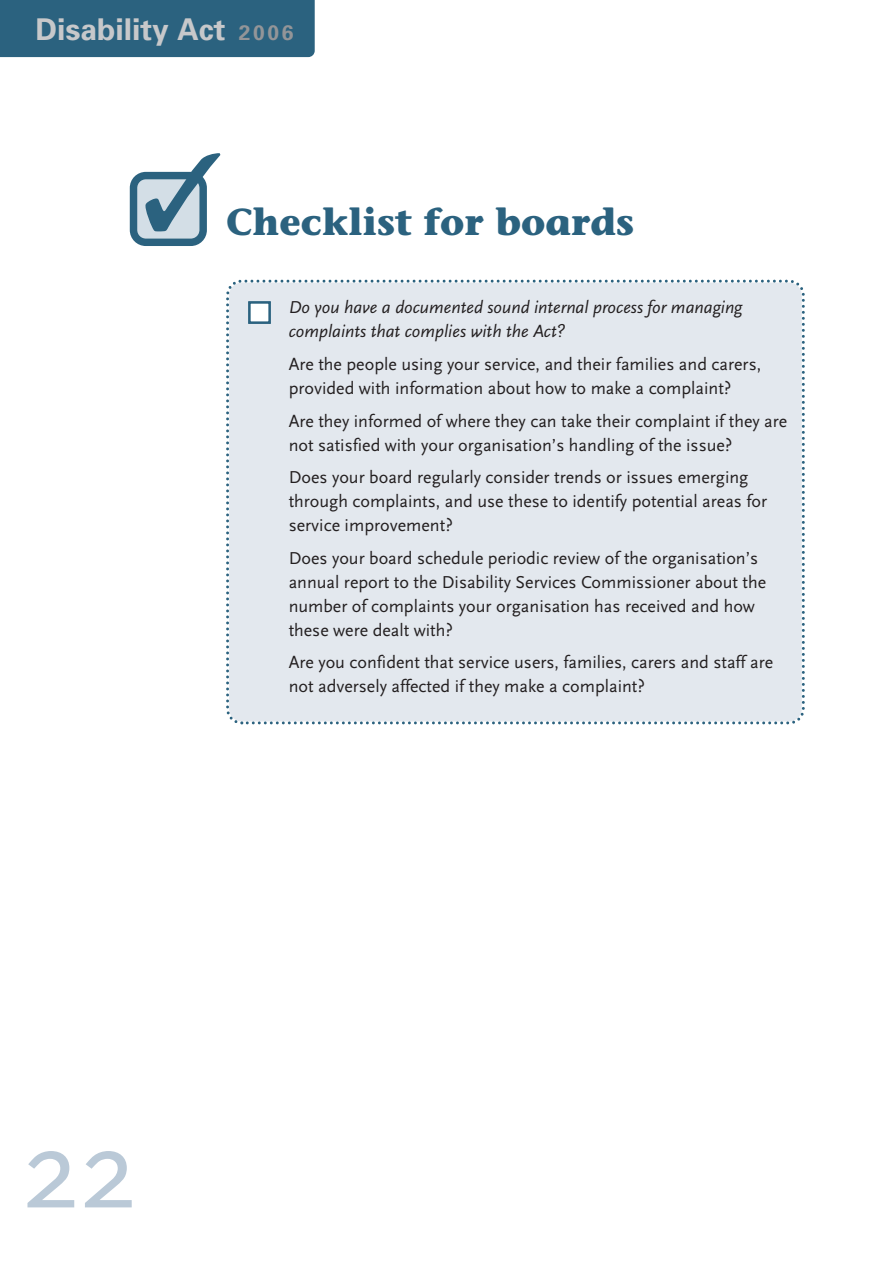
<style>
.page{position:relative;width:894px;height:1266px;background:#fff}
.page>*{position:absolute;margin:0;border:0;box-sizing:border-box;transform-origin:0 0}
.t1{font:116.25px "Scala Sans";color:#bac9d7}
.t2{font:700 37.5px "Stone Informal";color:#2b627f}
.t3{font:700 30px "Univers";color:#c7c8ca}
.t4{font:18px/24px "Scala Sans";color:#231f20}
.t5{font:italic 18px/24px "Scala Sans";color:#231f20}
.s1{font-size:21px;color:#939598}
</style>
<div class="page">
<div style="left:226px;top:279px;width:579px;height:446px;background:#e3e8ee"></div>
<svg style="left:130px;top:172px;width:77px;height:74px;background:#9db6c5"></svg>
<div style="left:0;top:0;width:314px;height:57px;background:#2b627f"></div>
<svg style="left:248px;top:302px;width:22px;height:21px"></svg>
<h3 class="t3" style="left:36px;top:18px;width:259px">Disability Act <span class="s1">2006</span></h3>
<h2 class="t2" style="left:142px;top:208px;width:493px">✓Checklist for boards</h2>
<p class="t5" style="left:288px;top:297px;width:455px">Do you have a documented sound internal process for managing complaints that complies with the Act?</p>
<p class="t4" style="left:288px;top:354px;width:474px">Are the people using your service, and their families and carers, provided with information about how to make a complaint?</p>
<p class="t4" style="left:288px;top:410px;width:500px">Are they informed of where they can take their complaint if they are not satisfied with your organisation’s handling of the issue?</p>
<p class="t4" style="left:288px;top:467px;width:480px">Does your board regularly consider trends or issues emerging through complaints, and use these to identify potential areas for service improvement?</p>
<p class="t4" style="left:288px;top:547px;width:479px">Does your board schedule periodic review of the organisation’s annual report to the Disability Services Commissioner about the number of complaints your organisation has received and how these were dealt with?</p>
<p class="t4" style="left:288px;top:652px;width:486px">Are you confident that service users, families, carers and staff are not adversely affected if they make a complaint?</p>
<h1 class="t1" style="left:23px;top:1122px;width:116px">22</h1>
</div>
